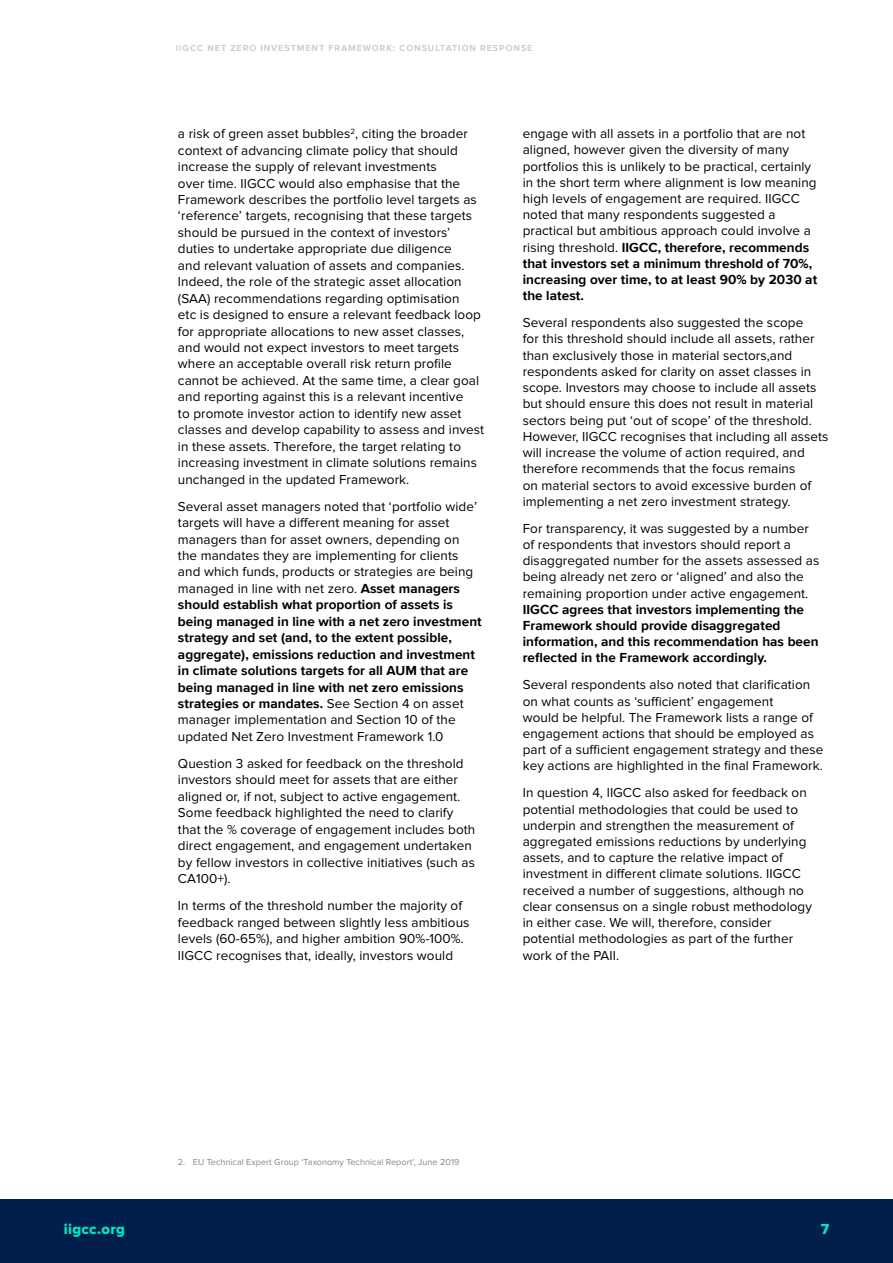
<style>
.page{position:relative;width:893px;height:1263px;background:#fff}
.page>*{position:absolute;margin:0;border:0;box-sizing:border-box;transform-origin:0 0}
.t1{font:15px "Proxima Nova Extrabld";letter-spacing:.02em;color:#00e5c1}
.t2{font:13.5px/16.5px "Proxima Nova";letter-spacing:.005em;color:#000}
.t3{font:700 13.5px/16.2px "Proxima Nova";letter-spacing:.005em;color:#000}
.t4{font:9px "Proxima Nova";letter-spacing:.005em;color:#878787}
.t5{font:700 9px "Proxima Nova";letter-spacing:.1em;color:#cdcdd0}
.s1{font-weight:700}
</style>
<div class="page">
<div style="left:0;top:1199px;width:893px;height:64px;background:#001f4d"></div>
<p class="t5" style="left:176px;top:41px;width:358px">IIGCC NET ZERO INVESTMENT FRAMEWORK: CONSULTATION RESPONSE</p>
<p class="t2" style="left:178px;top:126px;width:308px">a risk of green asset bubbles<sup>2</sup>, citing the broader context of advancing climate policy that should increase the supply of relevant investments<br>over time. IIGCC would also emphasise that the Framework describes the portfolio level targets as ‘reference’ targets, recognising that these targets should be pursued in the context of investors’ duties to undertake appropriate due diligence<br>and relevant valuation of assets and companies.<br>Indeed, the role of the strategic asset allocation (SAA) recommendations regarding optimisation<br>etc is designed to ensure a relevant feedback loop for appropriate allocations to new asset classes, and would not expect investors to meet targets where an acceptable overall risk return profile cannot be achieved. At the same time, a clear goal and reporting against this is a relevant incentive<br>to promote investor action to identify new asset classes and develop capability to assess and invest in these assets. Therefore, the target relating to increasing investment in climate solutions remains unchanged in the updated Framework.</p>
<p class="t2" style="left:178px;top:498px;width:305px">Several asset managers noted that ‘portfolio wide’ targets will have a different meaning for asset managers than for asset owners, depending on the mandates they are implementing for clients and which funds, products or strategies are being managed in line with net zero. <span class="s1">Asset managers should establish what proportion of assets is being managed in line with a net zero investment strategy and set (and, to the extent possible, aggregate), emissions reduction and investment in climate solutions targets for all AUM that are being managed in line with net zero emissions strategies or mandates.</span> See Section 4 on asset manager implementation and Section 10 of the updated Net Zero Investment Framework 1.0</p>
<p class="t2" style="left:178px;top:755px;width:299px">Question 3 asked for feedback on the threshold investors should meet for assets that are either aligned or, if not, subject to active engagement.<br>Some feedback highlighted the need to clarify that the % coverage of engagement includes both direct engagement, and engagement undertaken by fellow investors in collective initiatives (such as CA100+).</p>
<p class="t2" style="left:178px;top:898px;width:293px">In terms of the threshold number the majority of feedback ranged between slightly less ambitious levels (60-65%), and higher ambition 90%-100%.<br>IIGCC recognises that, ideally, investors would</p>
<p class="t2" style="left:523px;top:126px;width:296px">engage with all assets in a portfolio that are not aligned, however given the diversity of many portfolios this is unlikely to be practical, certainly in the short term where alignment is low meaning high levels of engagement are required. IIGCC noted that many respondents suggested a practical but ambitious approach could involve a rising threshold. <span class="s1">IIGCC, therefore, recommends that investors set a minimum threshold of 70%, increasing over time, to at least 90% by 2030 at the latest.</span></p>
<p class="t2" style="left:523px;top:315px;width:307px">Several respondents also suggested the scope<br>for this threshold should include all assets, rather than exclusively those in material sectors,and respondents asked for clarity on asset classes in scope. Investors may choose to include all assets but should ensure this does not result in material sectors being put ‘out of scope’ of the threshold.<br>However, IIGCC recognises that including all assets will increase the volume of action required, and therefore recommends that the focus remains<br>on material sectors to avoid excessive burden of implementing a net zero investment strategy.</p>
<p class="t2" style="left:523px;top:520px;width:298px">For transparency, it was suggested by a number of respondents that investors should report a disaggregated number for the assets assessed as being already net zero or ‘aligned’ and also the remaining proportion under active engagement.</p>
<p class="t3" style="left:523px;top:601px;width:297px">IIGCC agrees that investors implementing the Framework should provide disaggregated information, and this recommendation has been reflected in the Framework accordingly.</p>
<p class="t2" style="left:523px;top:677px;width:302px">Several respondents also noted that clarification on what counts as ‘sufficient’ engagement<br>would be helpful. The Framework lists a range of engagement actions that should be employed as part of a sufficient engagement strategy and these key actions are highlighted in the final Framework.</p>
<p class="t2" style="left:523px;top:785px;width:291px">In question 4, IIGCC also asked for feedback on potential methodologies that could be used to underpin and strengthen the measurement of aggregated emissions reductions by underlying assets, and to capture the relative impact of investment in different climate solutions. IIGCC received a number of suggestions, although no clear consensus on a single robust methodology in either case. We will, therefore, consider potential methodologies as part of the further work of the PAII.</p>
<p class="t4" style="left:178px;top:1157px;width:283px">2. EU Technical Expert Group ‘Taxonomy Technical Report’, June 2019</p>
<p class="t1" style="left:64px;top:1220px;width:63px">iigcc.org</p>
<p class="t1" style="left:821px;top:1220px;width:10px">7</p>
</div>
